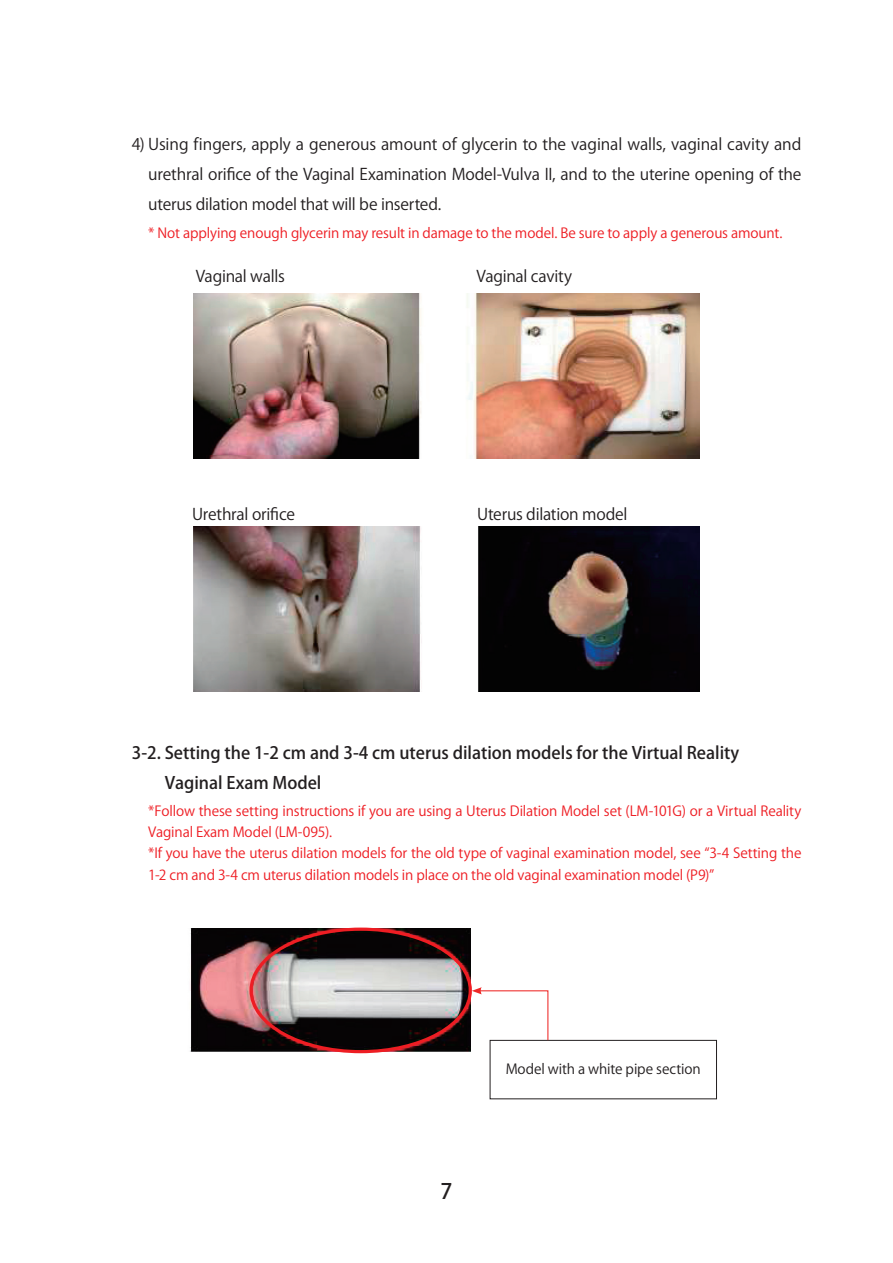
<style>
.page{position:relative;width:893px;height:1263px;background:#fff}
.page>*{position:absolute;margin:0;border:0;box-sizing:border-box;transform-origin:0 0}
.t1{font:500 21.3px "Koz Go Pro";color:#231f20}
.t2{font:500 16.95px/29.7px "Koz Go Pro";color:#231f20}
.t3{font:15.9px/29.7px "Koz Go Pro";letter-spacing:-.015em;color:#231f20;text-align:justify}
.t4{font:13.8px/21.3px "Koz Go Pro";letter-spacing:-.005em;color:#ee1d23}
.t5{font:13.8px "Koz Go Pro";letter-spacing:-.005em;color:#231f20}
</style>
<div class="page">
<img style="left:193px;top:293px;width:506px;height:165px">
<img style="left:193px;top:526px;width:506px;height:165px">
<img style="left:190px;top:928px;width:281px;height:123px">
<div style="left:490px;top:1040px;width:227px;height:59px;border:1px solid #231f20"></div>
<svg style="left:472px;top:987px;width:77px;height:54px"></svg>
<div style="left:249px;top:927px;width:223px;height:126px;border:3px solid #ee1d23;border-radius:50%"></div>
<p class="t3" style="left:148px;top:130px;width:655px;text-indent:-17px">4) Using fingers, apply a generous amount of glycerin to the vaginal walls, vaginal cavity and urethral orifice of the Vaginal Examination Model-Vulva II, and to the uterine opening of the uterus dilation model that will be inserted.</p>
<p class="t4" style="left:148px;top:222px;width:636px">* Not applying enough glycerin may result in damage to the model. Be sure to apply a generous amount.</p>
<p class="t3" style="left:196px;top:262px;width:91px">Vaginal walls</p>
<p class="t3" style="left:476px;top:262px;width:97px">Vaginal cavity</p>
<p class="t3" style="left:192px;top:500px;width:104px">Urethral orifice</p>
<p class="t3" style="left:477px;top:500px;width:152px">Uterus dilation model</p>
<p class="t2" style="left:165px;top:739px;width:576px;text-indent:-33px">3-2. Setting the 1-2 cm and 3-4 cm uterus dilation models for the Virtual Reality<br>Vaginal Exam Model</p>
<p class="t4" style="left:148px;top:800px;width:655px">*Follow these setting instructions if you are using a Uterus Dilation Model set (LM-101G) or a Virtual Reality Vaginal Exam Model (LM-095).<br>*If you have the uterus dilation models for the old type of vaginal examination model, see “3-4 Setting the 1-2 cm and 3-4 cm uterus dilation models in place on the old vaginal examination model (P9)”</p>
<h1 class="t1" style="left:440px;top:1177px;width:13px">7</h1>
<p class="t5" style="left:506px;top:1060px;width:197px">Model with a white pipe section</p>
</div>
